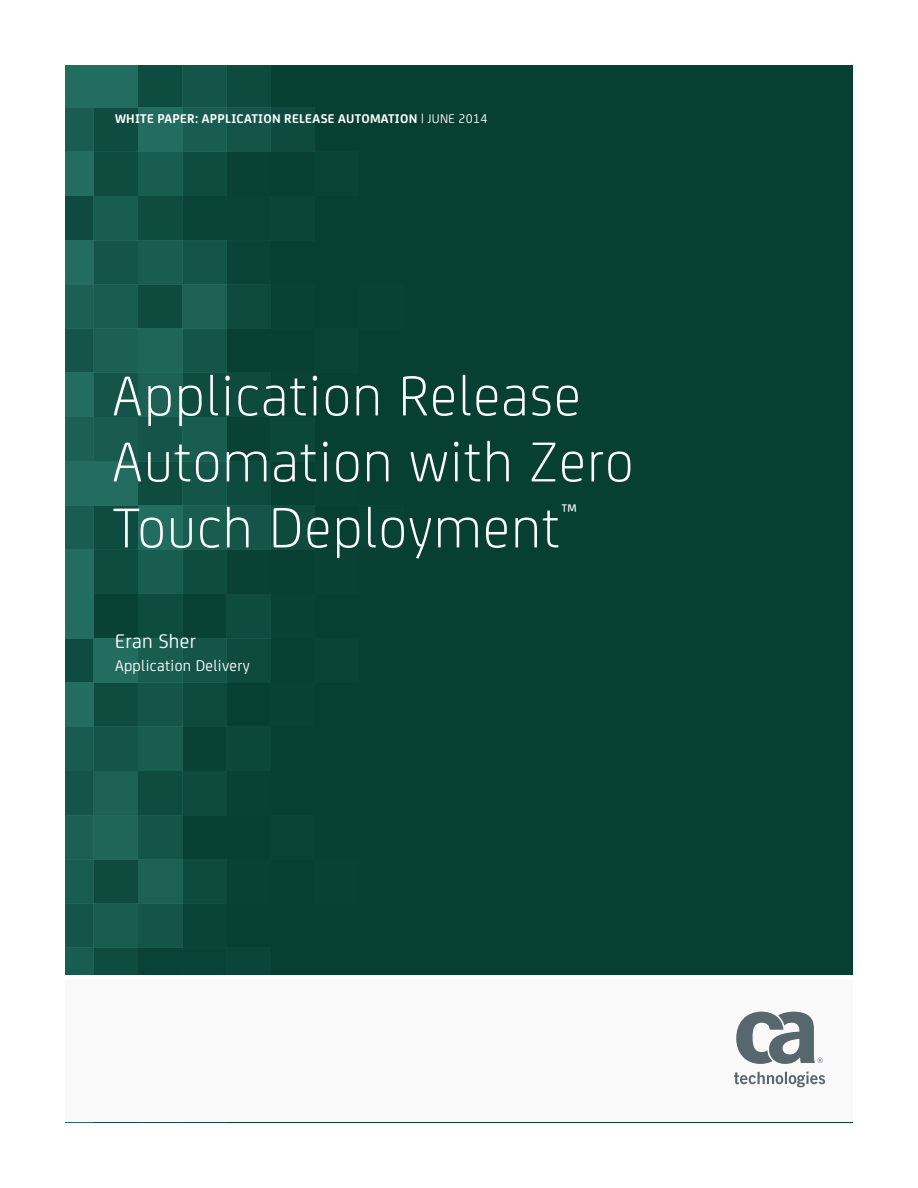
<style>
.page{position:relative;width:918px;height:1188px;background:#fff}
.page>*{position:absolute;margin:0;border:0;box-sizing:border-box;transform-origin:0 0}
.Cover_Head{font:300 60px/66px "CA Sans";letter-spacing:.02em;color:#fff}
.Author_name{font:21px "CA Sans";letter-spacing:.02em;color:#fff}
.Author_title{font:16.5px "CA Sans";letter-spacing:.02em;color:#fff}
.Cover_Eyebrow{font:700 13.5px "CA Sans";letter-spacing:.02em;color:#fff}
.s1{font-weight:400}
</style>
<div class="page">
<div style="left:65px;top:65px;width:788px;height:1058px;background:#083f33"></div>
<div style="left:182px;top:417px;width:44px;height:44px;background:#195c50"></div>
<div style="left:138px;top:417px;width:44px;height:44px;background:#155549"></div>
<div style="left:94px;top:417px;width:44px;height:44px;background:#195b4f"></div>
<div style="left:65px;top:417px;width:29px;height:44px;background:#1c6054"></div>
<div style="left:226px;top:461px;width:45px;height:45px;background:#0f4a3e"></div>
<div style="left:271px;top:506px;width:44px;height:44px;background:#0f4a3e"></div>
<div style="left:182px;top:461px;width:44px;height:45px;background:#155549"></div>
<div style="left:138px;top:461px;width:44px;height:45px;background:#0f4c40"></div>
<div style="left:94px;top:461px;width:44px;height:45px;background:#236c60"></div>
<div style="left:65px;top:461px;width:29px;height:45px;background:#236c60"></div>
<div style="left:226px;top:506px;width:45px;height:44px;background:#155549"></div>
<div style="left:182px;top:506px;width:44px;height:44px;background:#195c50"></div>
<div style="left:138px;top:506px;width:44px;height:44px;background:#236c60"></div>
<div style="left:94px;top:506px;width:44px;height:44px;background:#0f4c40"></div>
<div style="left:65px;top:506px;width:29px;height:44px;background:#195c50"></div>
<div style="left:182px;top:550px;width:44px;height:44px;background:#0f4c40"></div>
<div style="left:138px;top:550px;width:44px;height:44px;background:#195c50"></div>
<div style="left:94px;top:550px;width:44px;height:44px;background:#0f4c40"></div>
<div style="left:65px;top:550px;width:29px;height:44px;background:#236c60"></div>
<div style="left:226px;top:65px;width:45px;height:42px;background:#0f4a3e"></div>
<div style="left:271px;top:107px;width:44px;height:45px;background:#0f4a3e"></div>
<div style="left:182px;top:65px;width:44px;height:42px;background:#155549"></div>
<div style="left:138px;top:65px;width:44px;height:42px;background:#0f4c40"></div>
<div style="left:94px;top:65px;width:44px;height:42px;background:#236c60"></div>
<div style="left:65px;top:65px;width:29px;height:42px;background:#236c60"></div>
<div style="left:226px;top:107px;width:45px;height:45px;background:#155549"></div>
<div style="left:182px;top:107px;width:44px;height:45px;background:#195c50"></div>
<div style="left:138px;top:107px;width:44px;height:45px;background:#236c60"></div>
<div style="left:94px;top:107px;width:44px;height:45px;background:#0f4c40"></div>
<div style="left:65px;top:107px;width:29px;height:45px;background:#195c50"></div>
<div style="left:182px;top:152px;width:44px;height:44px;background:#0f4c40"></div>
<div style="left:138px;top:152px;width:44px;height:44px;background:#195c50"></div>
<div style="left:94px;top:152px;width:44px;height:44px;background:#0f4c40"></div>
<div style="left:65px;top:152px;width:29px;height:44px;background:#236c60"></div>
<div style="left:226px;top:594px;width:45px;height:44px;background:#0f4c40"></div>
<div style="left:271px;top:417px;width:44px;height:44px;background:#0c473b"></div>
<div style="left:138px;top:594px;width:44px;height:44px;background:#0f4c40"></div>
<div style="left:65px;top:594px;width:29px;height:44px;background:#236c60"></div>
<div style="left:138px;top:196px;width:44px;height:44px;background:#0f4c40"></div>
<div style="left:94px;top:196px;width:44px;height:44px;background:#195c50"></div>
<div style="left:65px;top:196px;width:29px;height:44px;background:#0f4a3e"></div>
<div style="left:226px;top:240px;width:45px;height:44px;background:#0a4337"></div>
<div style="left:182px;top:240px;width:44px;height:44px;background:#155549"></div>
<div style="left:271px;top:196px;width:44px;height:44px;background:#0b4539"></div>
<div style="left:138px;top:240px;width:44px;height:44px;background:#195c50"></div>
<div style="left:94px;top:240px;width:44px;height:44px;background:#155549"></div>
<div style="left:65px;top:240px;width:29px;height:44px;background:#236c60"></div>
<div style="left:226px;top:284px;width:45px;height:45px;background:#0f4a3e"></div>
<div style="left:182px;top:284px;width:44px;height:45px;background:#1c6154"></div>
<div style="left:138px;top:284px;width:44px;height:45px;background:#0f4a3e"></div>
<div style="left:94px;top:284px;width:44px;height:45px;background:#195c50"></div>
<div style="left:65px;top:284px;width:29px;height:45px;background:#1c6054"></div>
<div style="left:182px;top:329px;width:44px;height:44px;background:#155549"></div>
<div style="left:138px;top:329px;width:44px;height:44px;background:#1f6659"></div>
<div style="left:94px;top:329px;width:44px;height:44px;background:#1c6054"></div>
<div style="left:65px;top:329px;width:29px;height:44px;background:#155549"></div>
<div style="left:226px;top:373px;width:45px;height:44px;background:#0f4a3e"></div>
<div style="left:182px;top:373px;width:44px;height:44px;background:#0f4c40"></div>
<div style="left:138px;top:373px;width:44px;height:44px;background:#1c6154"></div>
<div style="left:94px;top:373px;width:44px;height:44px;background:#155549"></div>
<div style="left:65px;top:373px;width:29px;height:44px;background:#236c60"></div>
<div style="left:138px;top:727px;width:44px;height:44px;background:#195c50"></div>
<div style="left:94px;top:727px;width:44px;height:44px;background:#155549"></div>
<div style="left:65px;top:727px;width:29px;height:44px;background:#195b4f"></div>
<div style="left:182px;top:682px;width:44px;height:45px;background:#0f4a3e"></div>
<div style="left:226px;top:638px;width:45px;height:44px;background:#0f4a3e"></div>
<div style="left:138px;top:682px;width:44px;height:45px;background:#155549"></div>
<div style="left:94px;top:682px;width:44px;height:45px;background:#0f4c40"></div>
<div style="left:65px;top:682px;width:29px;height:45px;background:#236c60"></div>
<div style="left:182px;top:638px;width:44px;height:44px;background:#155549"></div>
<div style="left:138px;top:638px;width:44px;height:44px;background:#195c50"></div>
<div style="left:94px;top:638px;width:44px;height:44px;background:#236c60"></div>
<div style="left:65px;top:638px;width:29px;height:44px;background:#0f4c40"></div>
<div style="left:182px;top:1081px;width:44px;height:42px;background:#0f4a3e"></div>
<div style="left:138px;top:1081px;width:44px;height:42px;background:#155549"></div>
<div style="left:94px;top:1081px;width:44px;height:42px;background:#0f4c40"></div>
<div style="left:65px;top:1081px;width:29px;height:42px;background:#236c60"></div>
<div style="left:226px;top:727px;width:45px;height:44px;background:#0c473b"></div>
<div style="left:94px;top:948px;width:44px;height:44px;background:#0f4c40"></div>
<div style="left:65px;top:948px;width:29px;height:44px;background:#195c50"></div>
<div style="left:182px;top:904px;width:44px;height:44px;background:#0a4337"></div>
<div style="left:138px;top:904px;width:44px;height:44px;background:#155549"></div>
<div style="left:226px;top:948px;width:45px;height:44px;background:#0b4539"></div>
<div style="left:94px;top:904px;width:44px;height:44px;background:#195c50"></div>
<div style="left:65px;top:904px;width:29px;height:44px;background:#155549"></div>
<div style="left:182px;top:859px;width:44px;height:45px;background:#0f4a3e"></div>
<div style="left:138px;top:859px;width:44px;height:45px;background:#1c6154"></div>
<div style="left:94px;top:859px;width:44px;height:45px;background:#0f4a3e"></div>
<div style="left:65px;top:859px;width:29px;height:45px;background:#195c50"></div>
<div style="left:138px;top:815px;width:44px;height:44px;background:#155549"></div>
<div style="left:94px;top:815px;width:44px;height:44px;background:#1f6659"></div>
<div style="left:65px;top:815px;width:29px;height:44px;background:#1c6054"></div>
<div style="left:182px;top:771px;width:44px;height:44px;background:#0f4a3e"></div>
<div style="left:138px;top:771px;width:44px;height:44px;background:#0f4c40"></div>
<div style="left:94px;top:771px;width:44px;height:44px;background:#1c6154"></div>
<div style="left:65px;top:771px;width:29px;height:44px;background:#155549"></div>
<div style="left:65px;top:980px;width:788px;height:142px;background:#f9f9f9"></div>
<svg style="left:734px;top:1072px;width:91px;height:15px"></svg>
<svg style="left:736px;top:1012px;width:87px;height:52px"></svg>
<div style="left:64px;top:975px;width:790px;height:5px;background:#fff"></div>
<p class="Cover_Eyebrow" style="left:115px;top:109px;width:374px">WHITE PAPER: APPLICATION RELEASE AUTOMATION <span class="s1">| JUNE 2014</span></p>
<p class="Cover_Head" style="left:112px;top:359px;width:523px">Application Release<br>Automation with Zero<br>Touch Deployment<sup>™</sup></p>
<p class="Author_name" style="left:115px;top:626px;width:83px">Eran Sher</p>
<p class="Author_title" style="left:115px;top:654px;width:136px">Application Delivery</p>
</div>
